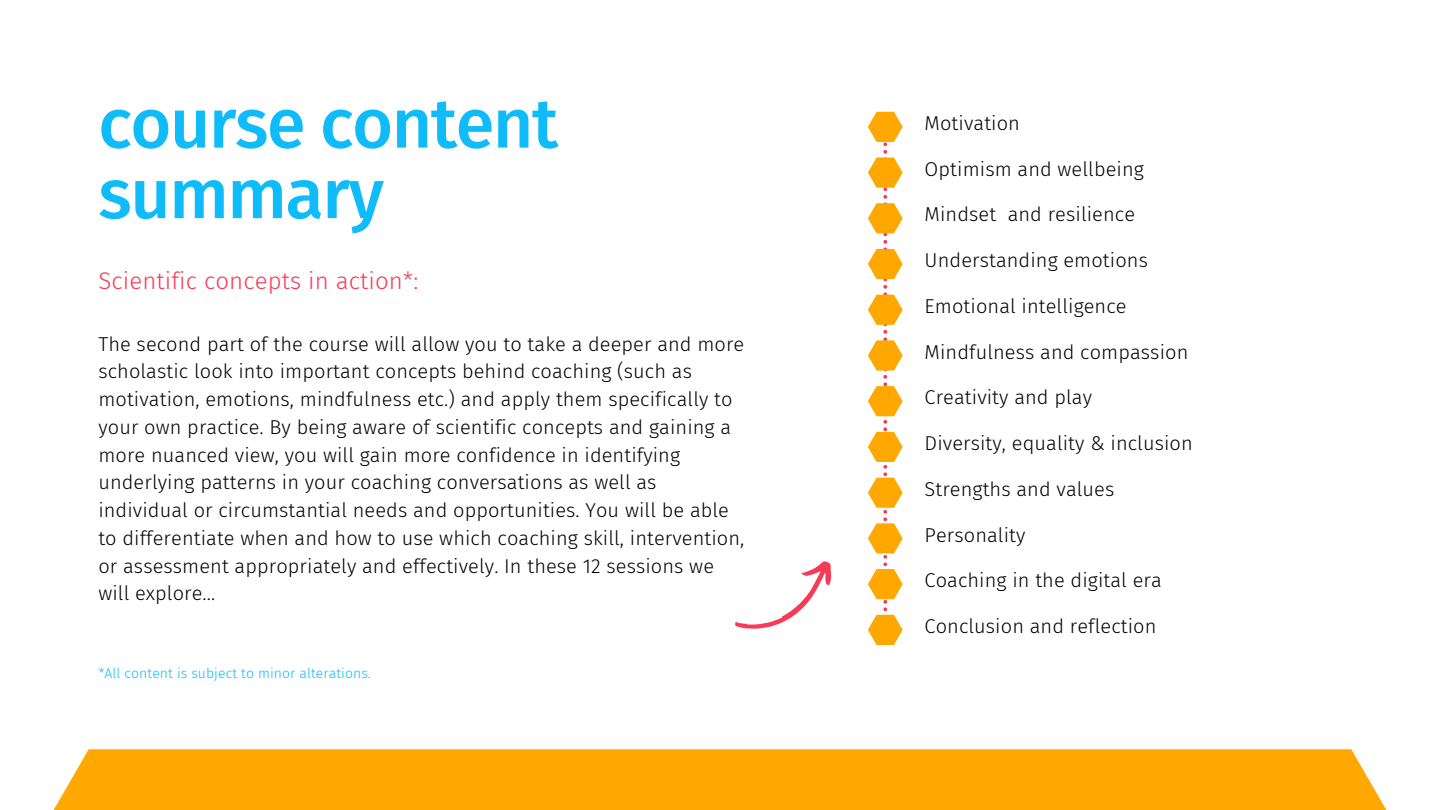
<style>
.page{position:relative;width:1440px;height:810px;background:#fff}
.page>*{position:absolute;margin:0;border:0;box-sizing:border-box;transform-origin:0 0}
.t1{font:500 70px/70.5px "Fira Sans";letter-spacing:-.02em;color:#0fbcf9}
.t2{font:300 24px "Fira Sans";letter-spacing:.005em;color:#f53b57}
.t3{font:300 20px/27.8px "Fira Sans";letter-spacing:.005em;color:#000}
.t4{font:300 14px "Fira Sans";letter-spacing:.005em;color:#0fbcf9}
</style>
<div class="page">
<div style="left:54px;top:749px;width:1332px;height:61px;background:#ffa801"></div>
<svg style="left:868px;top:112px;width:35px;height:533px"></svg>
<svg style="left:735px;top:561px;width:97px;height:68px"></svg>
<h1 class="t1" style="left:98px;top:89px;width:461px">course content summary</h1>
<h2 class="t2" style="left:98px;top:267px;width:322px">Scientific concepts in action*:</h2>
<h3 class="t3" style="left:98px;top:330px;width:648px">The second part of the course will allow you to take a deeper and more scholastic look into important concepts behind coaching (such as motivation, emotions, mindfulness etc.) and apply them specifically to your own practice. By being aware of scientific concepts and gaining a more nuanced view, you will gain more confidence in identifying underlying patterns in your coaching conversations as well as individual or circumstantial needs and opportunities. You will be able to differentiate when and how to use which coaching skill, intervention, or assessment appropriately and effectively. In these 12 sessions we will explore...</h3>
<p class="t4" style="left:98px;top:665px;width:274px">*All content is subject to minor alterations.</p>
<h3 class="t3" style="left:925px;top:109px;width:97px">Motivation</h3>
<h3 class="t3" style="left:925px;top:155px;width:221px">Optimism and wellbeing</h3>
<h3 class="t3" style="left:925px;top:201px;width:212px">Mindset and resilience</h3>
<h3 class="t3" style="left:925px;top:247px;width:225px">Understanding emotions</h3>
<h3 class="t3" style="left:925px;top:292px;width:203px">Emotional intelligence</h3>
<h3 class="t3" style="left:925px;top:338px;width:265px">Mindfulness and compassion</h3>
<h3 class="t3" style="left:925px;top:383px;width:169px">Creativity and play</h3>
<h3 class="t3" style="left:925px;top:429px;width:270px">Diversity, equality &amp; inclusion</h3>
<h3 class="t3" style="left:925px;top:475px;width:191px">Strengths and values</h3>
<h3 class="t3" style="left:925px;top:521px;width:102px">Personality</h3>
<p class="t3" style="left:925px;top:567px;width:239px">Coaching in the digital era</p>
<h3 class="t3" style="left:925px;top:612px;width:233px">Conclusion and reflection</h3>
</div>
